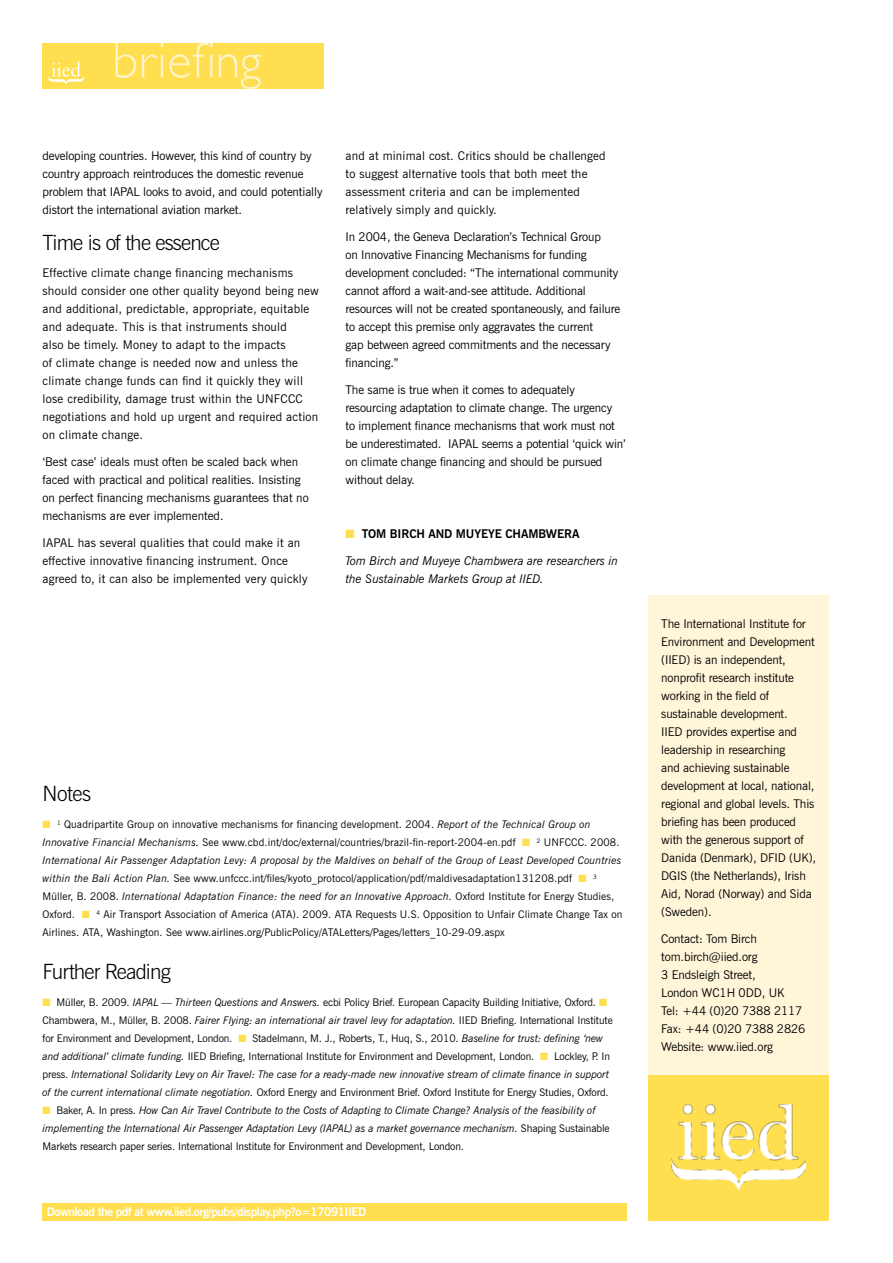
<style>
.page{position:relative;width:893px;height:1263px;background:#fff}
.page>*{position:absolute;margin:0;border:0;box-sizing:border-box;transform-origin:0 0}
.t1{font:300 21px "News Gothic BT";letter-spacing:-.04em;color:#000}
.t2{font:12px/18px "News Gothic BT";letter-spacing:-.01em;color:#000}
.t3{font:12px/18px "News Gothic BT";letter-spacing:.02em;color:#000}
.t4{font:12px/18px "News Gothic BT";letter-spacing:.015em;color:#000}
.t5{font:italic 12px/18px "News Gothic BT";letter-spacing:-.01em;color:#000}
.t6{font:700 12px "News Gothic BT";letter-spacing:-.04em;color:#fff}
.t7{font:700 12px "News Gothic BT";letter-spacing:-.01em;color:#000}
.t8{font:10.5px/18px "News Gothic BT";letter-spacing:.01em;color:#000}
.t9{font:10.5px/18px "News Gothic BT";letter-spacing:-.01em;color:#000}
.t10{font:italic 10.5px/18px "News Gothic BT";letter-spacing:-.01em;color:#000}
.s1{color:#ffdf4f}
.s2{font-style:italic}
.s3{font-style:normal}
</style>
<div class="page">
<div style="left:43px;top:1203px;width:584px;height:17px;background:#ffdf4f"></div>
<div style="left:648px;top:595px;width:181px;height:619px;background:#fff6da"></div>
<div style="left:648px;top:1075px;width:181px;height:145px;background:#ffdf4f"></div>
<img style="left:672px;top:1105px;width:133px;height:85px">
<div style="left:43px;top:43px;width:281px;height:46px;background:#ffdf4f"></div>
<svg style="left:48px;top:62px;width:36px;height:23px"></svg>
<svg style="left:116px;top:43px;width:20px;height:35px"></svg>
<svg style="left:142px;top:54px;width:16px;height:23px"></svg>
<hr style="left:161px;top:55px;width:2px;height:22px;background:#fff3ca">
<svg style="left:169px;top:43px;width:44px;height:35px"></svg>
<svg style="left:219px;top:54px;width:42px;height:35px"></svg>
<p class="t2" style="left:43px;top:146px;width:281px">developing countries. However, this kind of country by country approach reintroduces the domestic revenue problem that IAPAL looks to avoid, and could potentially distort the international aviation market.</p>
<h1 class="t1" style="left:43px;top:229px;width:179px">Time is of the essence</h1>
<p class="t3" style="left:43px;top:263px;width:278px">Effective climate change financing mechanisms should consider one other quality beyond being new and additional, predictable, appropriate, equitable and adequate. This is that instruments should<br>also be timely. Money to adapt to the impacts<br>of climate change is needed now and unless the climate change funds can find it quickly they will lose credibility, damage trust within the UNFCCC negotiations and hold up urgent and required action on climate change.</p>
<p class="t2" style="left:43px;top:452px;width:268px">‘Best case’ ideals must often be scaled back when faced with practical and political realities. Insisting on perfect financing mechanisms guarantees that no mechanisms are ever implemented.</p>
<p class="t4" style="left:43px;top:533px;width:267px">IAPAL has several qualities that could make it an effective innovative financing instrument. Once agreed to, it can also be implemented very quickly</p>
<p class="t4" style="left:345px;top:146px;width:262px">and at minimal cost. Critics should be challenged to suggest alternative tools that both meet the assessment criteria and can be implemented relatively simply and quickly.</p>
<p class="t2" style="left:345px;top:227px;width:276px">In 2004, the Geneva Declaration’s Technical Group<br>on Innovative Financing Mechanisms for funding development concluded: “The international community cannot afford a wait-and-see attitude. Additional resources will not be created spontaneously, and failure to accept this premise only aggravates the current<br>gap between agreed commitments and the necessary financing.”</p>
<p class="t2" style="left:345px;top:380px;width:282px">The same is true when it comes to adequately resourcing adaptation to climate change. The urgency<br>to implement finance mechanisms that work must not be underestimated. IAPAL seems a potential ‘quick win’ on climate change financing and should be pursued without delay.</p>
<p class="t7" style="left:345px;top:526px;width:92px"><span class="s1">■</span> Tom Birch and</p>
<p class="t7" style="left:456px;top:526px;width:92px">M uyeye Chambwera</p>
<p class="t5" style="left:345px;top:551px;width:274px">Tom Birch and Muyeye Chambwera are researchers in the Sustainable Markets Group at IIED.</p>
<h1 class="t1" style="left:43px;top:781px;width:50px">Notes</h1>
<p class="t8" style="left:43px;top:815px;width:581px"><span class="s1">■</span> <sup>1</sup> Quadripartite Group on innovative mechanisms for financing development. 2004. <span class="s2">Report of the Technical Group on Innovative Financial Mechanisms.</span> See www.cbd.int/doc/external/countries/brazil-fin-report-2004-en.pdf <span class="s1">■</span> <sup>2</sup> UNFCCC. 2008.<br><span class="s2">International Air Passenger Adaptation Levy: A proposal by the Maldives on behalf of the Group of Least Developed Countries within the Bali Action Plan.</span> See www.unfccc.int/files/kyoto_protocol/application/pdf/maldivesadaptation131208.pdf <span class="s1">■</span> <sup>3<br></sup>Müller, B. 2008. <span class="s2">International Adaptation Finance: the need for an Innovative Approach.</span> Oxford Institute for Energy Studies, Oxford. <span class="s1">■</span> <sup>4</sup> Air Transport Association of America (ATA). 2009. ATA Requests U.S. Opposition to Unfair Climate Change Tax on Airlines. ATA, Washington. See www.airlines.org/PublicPolicy/ATALetters/Pages/letters_10-29-09.aspx</p>
<h1 class="t1" style="left:43px;top:958px;width:130px">Further Reading</h1>
<p class="t9" style="left:43px;top:993px;width:572px"><span class="s1">■</span> Müller, B. 2009. <span class="s2">IAPAL — Thirteen Questions and Answers.</span> ecbi Policy Brief. European Capacity Building Initiative, Oxford. <span class="s1">■ </span>Chambwera, M., Müller, B. 2008. <span class="s2">Fairer Flying: an international air travel levy for adaptation.</span> IIED Briefing. International Institute for Environment and Development, London. <span class="s1">■</span> Stadelmann, M. J., Roberts, T., Huq, S., 2010. <span class="s2">Baseline for trust: defining ‘new and additional’ climate funding.</span> IIED Briefing, International Institute for Environment and Development, London. <span class="s1">■</span> Lockley, P. In press. <span class="s2">International Solidarity Levy on Air Travel: The case for a ready-made new innovative stream of climate finance in support of the current international climate negotiation.</span> Oxford Energy and Environment Brief. Oxford Institute for Energy Studies, Oxford.</p>
<p class="t10" style="left:43px;top:1101px;width:569px"><span class="s1">■</span> <span class="s3">Baker, A. In press.</span> How Can Air Travel Contribute to the Costs of Adapting to Climate Change? Analysis of the feasibility of implementing the International Air Passenger Adaptation Levy (IAPAL) as a market governance mechanism. <span class="s3">Shaping Sustainable<br>Markets research paper series. International Institute for Environment and Development, London.</span></p>
<p class="t6" style="left:47px;top:1205px;width:321px">Download the pdf at www.iied.org/pubs/display.php?o=17091IIED</p>
<p class="t2" style="left:661px;top:614px;width:156px">The International Institute for<br>Environment and Development (IIED) is an independent, nonprofit research institute working in the field of sustainable development.<br>IIED provides expertise and leadership in researching<br>and achieving sustainable development at local, national, regional and global levels. This briefing has been produced with the generous support of<br>Danida (Denmark), DFID (UK),<br>DGIS (the Netherlands), Irish<br>Aid, Norad (Norway) and Sida (Sweden).</p>
<p class="t2" style="left:661px;top:929px;width:146px">Contact: Tom Birch tom.birch@iied.org<br>3 Endsleigh Street,<br>London WC1H 0DD, UK<br>Tel: +44 (0)20 7388 2117<br>Fax: +44 (0)20 7388 2826<br>Website: www.iied.org</p>
</div>
